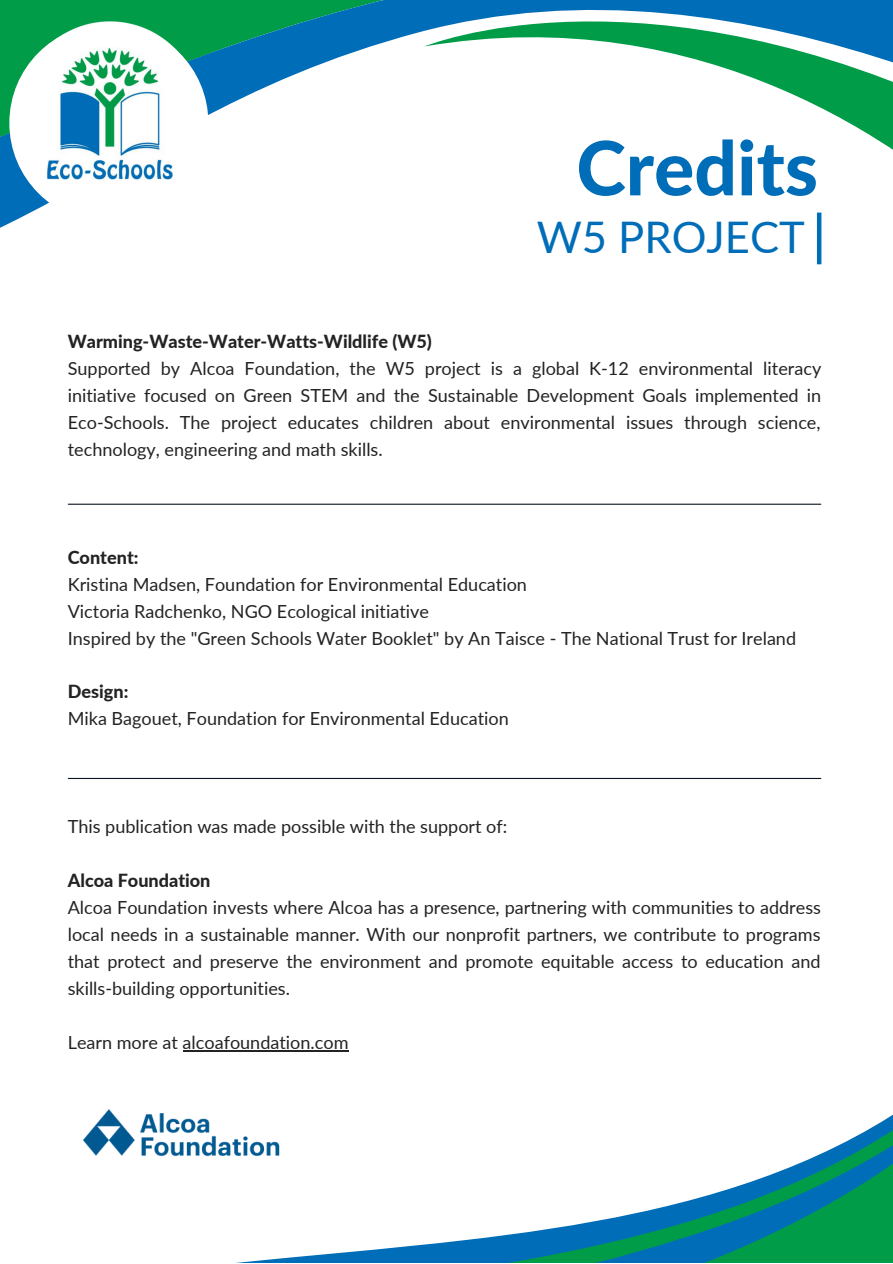
<style>
.page{position:relative;width:893px;height:1264px;background:#fff}
.page>*{position:absolute;margin:0;border:0;box-sizing:border-box;transform-origin:0 0}
.t1{font:800 75px "Lato";color:#006db8}
.t2{font:43.5px "Lato";color:#006db8}
.t3{font:18px/27px "Lato";color:#242222;text-align:justify}
.t4{font:800 18px "Lato";color:#242222}
</style>
<div class="page">
<svg style="left:0;top:0;width:822px;height:265px"></svg>
<svg style="left:424px;top:0;width:468px;height:216px"></svg>
<svg style="left:0;top:43px;width:238px;height:183px"></svg>
<svg style="left:183px;top:1050px;width:709px;height:212px"></svg>
<div style="left:816px;top:212px;width:5px;height:52px;background:#006db8"></div>
<hr style="left:183px;top:1050px;width:165px;height:1px;background:#242222">
<img style="left:83px;top:1078px;width:227px;height:115px">
<div style="left:9px;top:23px;width:199px;height:199px;background:#fff;border-radius:50%"></div>
<img style="left:16px;top:20px;width:188px;height:187px">
<hr style="left:68px;top:503px;width:752px;height:2px;background:#0b1623">
<hr style="left:68px;top:778px;width:752px;height:1px;background:#0b1623">
<p class="t1" style="left:576px;top:121px;width:243px">Credits</p>
<p class="t2" style="left:536px;top:210px;width:269px">W5 PROJECT</p>
<p class="t4" style="left:68px;top:330px;width:365px">Warming-Waste-Water-Watts-Wildlife (W5)</p>
<p class="t3" style="left:68px;top:354px;width:755px">Supported by Alcoa Foundation, the W5 project is a global K-12 environmental literacy initiative focused on Green STEM and the Sustainable Development Goals implemented in Eco-Schools. The project educates children about environmental issues through science, technology, engineering and math skills.</p>
<p class="t4" style="left:68px;top:545px;width:72px">Content:</p>
<p class="t3" style="left:68px;top:570px;width:461px">Kristina Madsen, Foundation for Environmental Education</p>
<p class="t3" style="left:68px;top:597px;width:363px">Victoria Radchenko, NGO Ecological initiative</p>
<p class="t3" style="left:68px;top:624px;width:729px">Inspired by the "Green Schools Water Booklet" by An Taisce - The National Trust for Ireland</p>
<p class="t4" style="left:68px;top:680px;width:62px">Design:</p>
<p class="t3" style="left:68px;top:705px;width:442px">Mika Bagouet, Foundation for Environmental Education</p>
<p class="t3" style="left:68px;top:813px;width:441px">This publication was made possible with the support of:</p>
<p class="t4" style="left:68px;top:869px;width:144px">Alcoa Foundation</p>
<p class="t3" style="left:68px;top:893px;width:754px">Alcoa Foundation invests where Alcoa has a presence, partnering with communities to address local needs in a sustainable manner. With our nonprofit partners, we contribute to programs that protect and preserve the environment and promote equitable access to education and skills-building opportunities.</p>
<p class="t3" style="left:68px;top:1028px;width:282px">Learn more at alcoafoundation.com</p>
</div>
